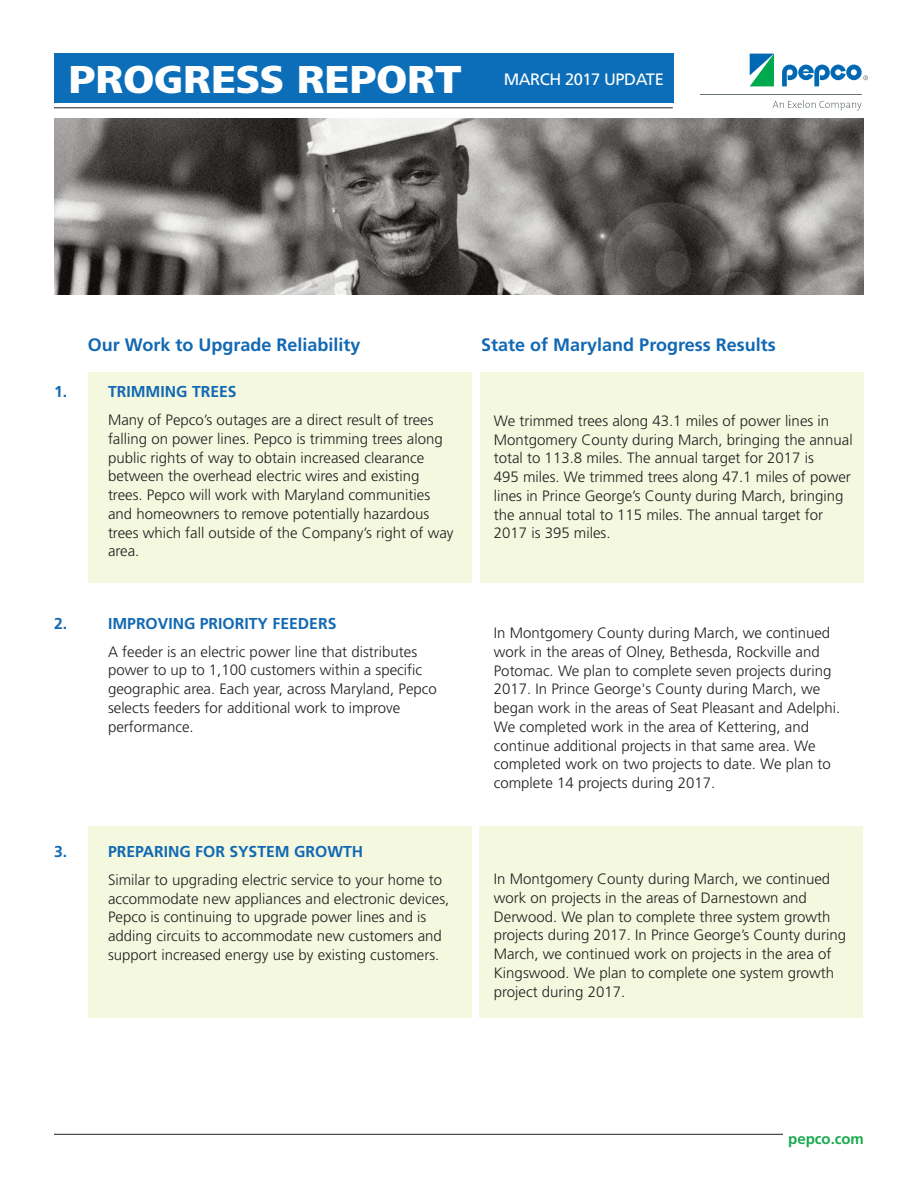
<style>
.page{position:relative;width:918px;height:1188px;background:#fff}
.page>*{position:absolute;margin:0;border:0;box-sizing:border-box;transform-origin:0 0}
.t1{font:800 40.5px "Frutiger Next Pro";color:#fff}
.t2{font:700 18px "Frutiger";color:#1269b3}
.t3{font:16.5px "Frutiger";letter-spacing:-.03em;color:#fff}
.t4{font:700 15.75px "Frutiger";color:#1269b3}
.t5{font:300 15px/18.8px "Frutiger";color:#231f20}
.t6{font:700 15px "Frutiger";color:#1aaa4f}
</style>
<div class="page">
<div style="left:479px;top:826px;width:384px;height:192px;background:#f4f8df"></div>
<hr style="left:700px;top:95px;width:162px;height:1px;background:#687379">
<svg style="left:773px;top:100px;width:89px;height:11px"></svg>
<hr style="left:54px;top:107px;width:619px;height:1px;background:#231f20">
<div style="left:480px;top:372px;width:384px;height:210px;background:#f4f8df"></div>
<div style="left:88px;top:372px;width:384px;height:210px;background:#f4f8df"></div>
<hr style="left:54px;top:1134px;width:729px;height:1px;background:#231f20">
<div style="left:88px;top:826px;width:384px;height:192px;background:#f4f8df"></div>
<div style="left:54px;top:54px;width:619px;height:49px;background:#0c6eb8"></div>
<svg style="left:782px;top:65px;width:86px;height:21px"></svg>
<svg style="left:750px;top:54px;width:24px;height:32px"></svg>
<img style="left:54px;top:119px;width:810px;height:176px">
<p class="t1" style="left:68px;top:66px;width:368px">PROGRESS REPOR</p>
<p class="t3" style="left:504px;top:72px;width:162px">MA CH 2017 UPDATE</p>
<h1 class="t2" style="left:88px;top:338px;width:274px">Our Work to Upgrade Reliability</h1>
<h2 class="t4" style="left:54px;top:386px;width:15px">1.</h2>
<h2 class="t4" style="left:108px;top:386px;width:130px">TRIMMING TREES</h2>
<p class="t5" style="left:108px;top:412px;width:347px">Many of Pepco’s outages are a direct result of trees falling on power lines. Pepco is trimming trees along public rights of way to obtain increased clearance between the overhead electric wires and existing trees. Pepco will work with Maryland communities and homeowners to remove potentially hazardous trees which fall outside of the Company’s right of way area.</p>
<h3 class="t4" style="left:54px;top:617px;width:15px">2.</h3>
<h3 class="t4" style="left:108px;top:617px;width:230px">IMPROVING PRIORITY FEEDERS</h3>
<p class="t5" style="left:108px;top:643px;width:330px">A feeder is an electric power line that distributes power to up to 1,100 customers within a specific geographic area. Each year, across Maryland, Pepco selects feeders for additional work to improve performance.</p>
<h4 class="t4" style="left:54px;top:845px;width:15px">3.</h4>
<h4 class="t4" style="left:108px;top:845px;width:245px">PREPARING FOR SYSTEM GROWT</h4>
<p class="t5" style="left:108px;top:872px;width:343px">Similar to upgrading electric service to your home to accommodate new appliances and electronic devices, Pepco is continuing to upgrade power lines and is adding circuits to accommodate new customers and support increased energy use by existing customers.</p>
<h4 class="t2" style="left:481px;top:338px;width:296px">State of Maryland Progress Results</h4>
<p class="t5" style="left:494px;top:413px;width:360px">We trimmed trees along 43.1 miles of power lines in Montgomery County during March, bringing the annual total to 113.8 miles. The annual target for 2017 is<br>495 miles. We trimmed trees along 47.1 miles of power lines in Prince eorge’s County during March, bringing the annual total to 115 miles. The annual target for 2017 is 395 miles.</p>
<p class="t5" style="left:494px;top:625px;width:348px">In Montgomery County during March, we continued work in the areas of Olney, Bethesda, Rockville and Potomac. We plan to complete seven projects during 2017. In Prince eorge's County during March, we began work in the areas of Seat Pleasant and Adelphi.<br>We completed work in the area of Kettering, and continue additional projects in that same area. We completed work on two projects to date. We plan to complete 14 projects during 2017.</p>
<p class="t5" style="left:494px;top:871px;width:354px">In Montgomery County during March, we continued work on projects in the areas of Darnestown and Derwood. We plan to complete three system growth projects during 2017. In Prince eorge’s County during March, we continued work on projects in the area of Kingswood. We plan to complete one system growth project during 2017.</p>
<p class="t6" style="left:788px;top:1133px;width:77px">pepco.com</p>
</div>
